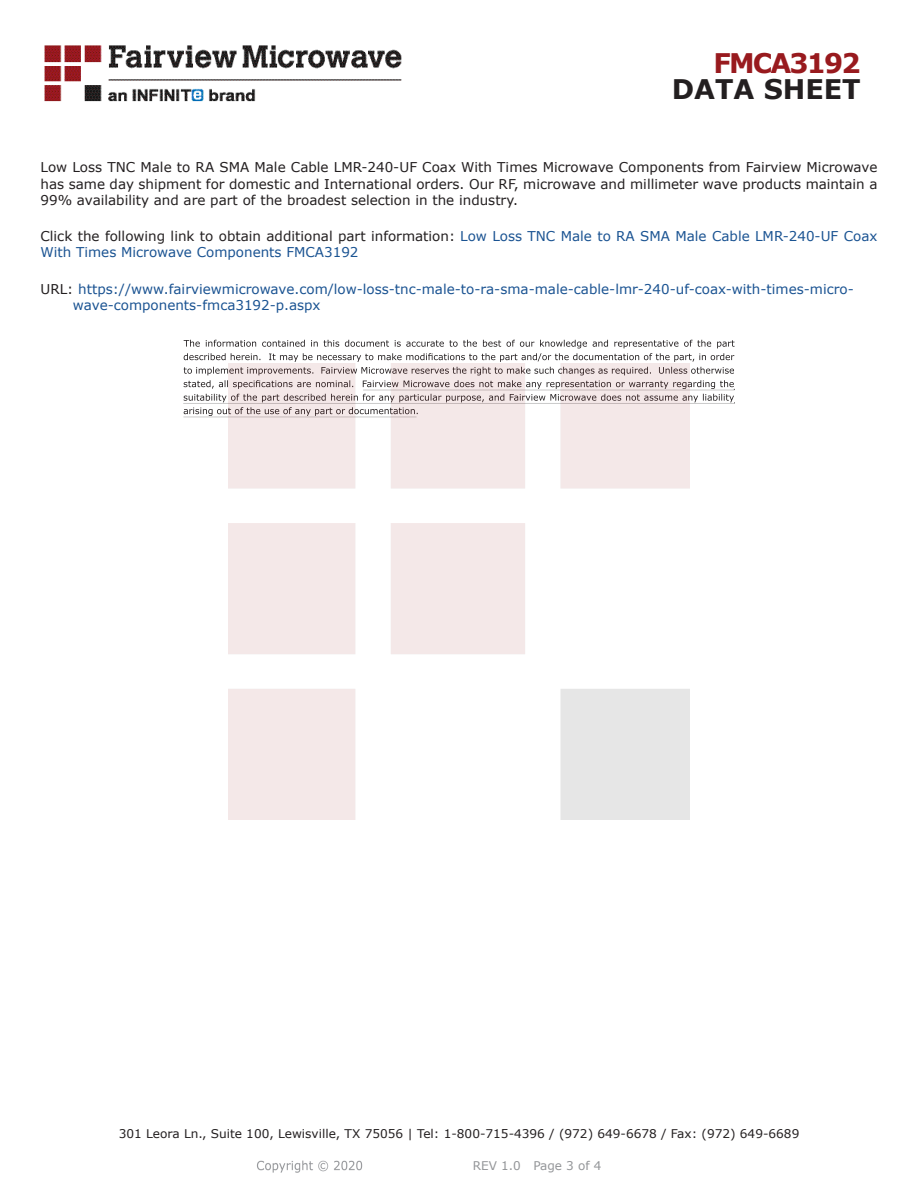
<style>
.page{position:relative;width:918px;height:1188px;background:#fff}
.page>*{position:absolute;margin:0;border:0;box-sizing:border-box;transform-origin:0 0}
.t1{font:700 27px "Verdana";color:#231f20}
.FM{font:700 27px "Verdana";letter-spacing:-.07em;color:#981a1e}
.Web_Description_Para{font:13.5px/16.2px "Verdana";color:#231f20;text-align:justify}
.URL_para{font:13.5px/16.2px "Verdana";color:#1a5392}
.Web_Description_Para-2{font:13.5px/16.2px "Verdana";color:#1a5392}
.t2{font:12px "Verdana";color:#231f20}
.REV_Info{font:12px "Verdana";color:#939598}
.s1{color:#231f20}
</style>
<div class="page">
<svg style="left:184px;top:340px;width:551px;height:76px"></svg>
<hr style="left:363px;top:390px;width:372px;height:1px;background:#231f20">
<hr style="left:183px;top:403px;width:551px;height:1px;background:#231f20">
<hr style="left:183px;top:417px;width:234px;height:1px;background:#231f20">
<img style="left:257px;top:1160px;width:106px;height:13px">
<img style="left:228px;top:364px;width:462px;height:456px">
<img style="left:44px;top:45px;width:358px;height:57px">
<p class="FM" style="left:714px;top:44px;width:149px">FMCA3192</p>
<p class="t1" style="left:672px;top:70px;width:191px">DATA SHEET</p>
<p class="Web_Description_Para" style="left:40px;top:159px;width:839px">Low Loss TNC Male to RA SMA Male Cable LMR-240-UF Coax With Times Microwave Components from Fairview Microwave has same day shipment for domestic and International orders. Our RF, microwave and millimeter wave products maintain a 99% availability and are part of the broadest selection in the industry.</p>
<p class="Web_Description_Para-2" style="left:40px;top:228px;width:839px"><span class="s1">Click the following link to obtain additional part information:</span> Low Loss TNC Male to RA SMA Male Cable LMR-240-UF Coax<br>With Times Microwave Components FMCA3192</p>
<p class="URL_para" style="left:73px;top:281px;width:783px;text-indent:-32px"><span class="s1">URL:</span> https://www.fairviewmicrowave.com/low-loss-tnc-male-to-ra-sma-male-cable-lmr-240-uf-coax-with-times-micro&shy;wave-components-fmca3192-p.aspx</p>
<p class="t2" style="left:119px;top:1125px;width:682px">301 Leora Ln., Suite 100, Lewisville, TX 75056 | Tel: 1-800-715-4396 / (972) 649-6678 / Fax: (972) 649-6689</p>
<p class="REV_Info" style="left:473px;top:1157px;width:130px">REV 1.0 Page 3 of 4</p>
</div>
